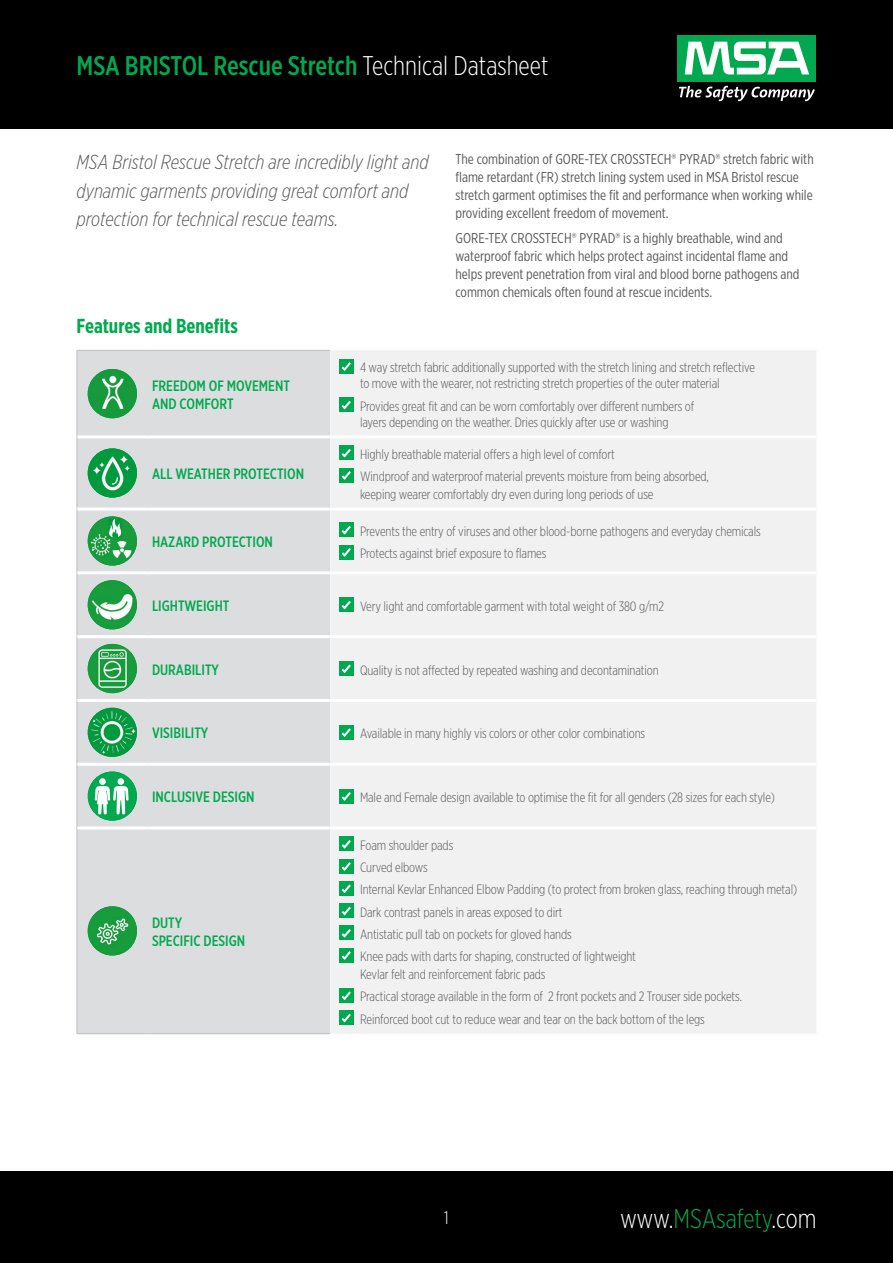
<style>
.page{position:relative;width:893px;height:1263px;background:#fff}
.page>*{position:absolute;margin:0;border:0;box-sizing:border-box;transform-origin:0 0}
.t1{font:500 27px "Gotham X Narrow";color:#00a94f}
.t2{font:300 27px "Gotham X Narrow";letter-spacing:-.005em;color:#00a94f}
.t3{font:italic 300 20.25px/28.5px "Gotham X Narrow";color:#58595b}
.t4{font:700 20.25px "Gotham X Narrow";color:#00a94f}
.t5{font:300 18px "Gotham X Narrow";color:#fff}
.t6{font:500 15px/18px "Gotham X Narrow";color:#00a94f}
.t7{font:14.25px/18px "Gotham X Narrow";color:#58595b}
.t8{font:300 13.5px/22.2px "Gotham X Narrow";letter-spacing:-.01em;color:#58595b}
.s1{font-weight:300;color:#fff}
.s2{color:#fff}
</style>
<div class="page">
<div style="left:0;top:1171px;width:893px;height:92px;background:#000"></div>
<div style="left:0;top:0;width:893px;height:129px;background:#000"></div>
<div style="left:677px;top:35px;width:139px;height:46px;background:#00a94f"></div>
<svg style="left:685px;top:42px;width:124px;height:32px"></svg>
<svg style="left:679px;top:86px;width:136px;height:15px"></svg>
<div style="left:78px;top:351px;width:252px;height:682px;background:#dcddde"></div>
<div style="left:330px;top:350px;width:486px;height:684px;background:#f1f1f2"></div>
<hr style="left:77px;top:350px;width:71px;height:1px;background:#bcbec0">
<hr style="left:148px;top:350px;width:182px;height:1px;background:#bcbec0">
<hr style="left:77px;top:1033px;width:71px;height:1px;background:#bcbec0">
<hr style="left:148px;top:1033px;width:182px;height:1px;background:#bcbec0">
<hr style="left:77px;top:351px;width:1px;height:86px;background:#bcbec0">
<hr style="left:77px;top:437px;width:1px;height:72px;background:#bcbec0">
<hr style="left:77px;top:509px;width:1px;height:64px;background:#bcbec0">
<hr style="left:77px;top:573px;width:1px;height:64px;background:#bcbec0">
<hr style="left:77px;top:637px;width:1px;height:63px;background:#bcbec0">
<hr style="left:77px;top:700px;width:1px;height:64px;background:#bcbec0">
<hr style="left:77px;top:764px;width:1px;height:64px;background:#bcbec0">
<hr style="left:77px;top:828px;width:1px;height:205px;background:#bcbec0">
<hr style="left:77px;top:435px;width:71px;height:3px;background:#fff">
<hr style="left:148px;top:435px;width:182px;height:3px;background:#fff">
<hr style="left:77px;top:508px;width:71px;height:3px;background:#fff">
<hr style="left:148px;top:508px;width:182px;height:3px;background:#fff">
<hr style="left:77px;top:571px;width:71px;height:3px;background:#fff">
<hr style="left:148px;top:571px;width:182px;height:3px;background:#fff">
<hr style="left:77px;top:635px;width:71px;height:3px;background:#fff">
<hr style="left:148px;top:635px;width:182px;height:3px;background:#fff">
<hr style="left:77px;top:699px;width:71px;height:3px;background:#fff">
<hr style="left:148px;top:699px;width:182px;height:3px;background:#fff">
<hr style="left:77px;top:763px;width:71px;height:3px;background:#fff">
<hr style="left:148px;top:763px;width:182px;height:3px;background:#fff">
<hr style="left:77px;top:826px;width:71px;height:3px;background:#fff">
<hr style="left:148px;top:826px;width:182px;height:3px;background:#fff">
<hr style="left:330px;top:435px;width:486px;height:3px;background:#fff">
<hr style="left:330px;top:508px;width:486px;height:3px;background:#fff">
<hr style="left:330px;top:571px;width:486px;height:3px;background:#fff">
<hr style="left:330px;top:635px;width:486px;height:3px;background:#fff">
<hr style="left:330px;top:699px;width:486px;height:3px;background:#fff">
<hr style="left:330px;top:763px;width:486px;height:3px;background:#fff">
<hr style="left:330px;top:826px;width:486px;height:3px;background:#fff">
<img style="left:88px;top:369px;width:49px;height:49px;border-radius:25px">
<div style="left:339px;top:359px;width:14px;height:15px;background:#00a94f"></div>
<svg style="left:341px;top:362px;width:10px;height:9px"></svg>
<div style="left:339px;top:397px;width:14px;height:15px;background:#00a94f"></div>
<svg style="left:341px;top:400px;width:10px;height:10px"></svg>
<img style="left:88px;top:448px;width:49px;height:50px;border-radius:25px">
<div style="left:339px;top:445px;width:14px;height:15px;background:#00a94f"></div>
<svg style="left:341px;top:449px;width:10px;height:9px"></svg>
<div style="left:339px;top:468px;width:14px;height:14px;background:#00a94f"></div>
<svg style="left:341px;top:471px;width:10px;height:9px"></svg>
<img style="left:88px;top:516px;width:49px;height:50px;border-radius:25px">
<div style="left:339px;top:522px;width:14px;height:15px;background:#00a94f"></div>
<svg style="left:341px;top:525px;width:10px;height:10px"></svg>
<div style="left:339px;top:545px;width:14px;height:14px;background:#00a94f"></div>
<svg style="left:341px;top:548px;width:10px;height:9px"></svg>
<img style="left:88px;top:580px;width:49px;height:49px;border-radius:25px">
<div style="left:339px;top:597px;width:14px;height:15px;background:#00a94f"></div>
<svg style="left:341px;top:600px;width:10px;height:10px"></svg>
<img style="left:88px;top:644px;width:49px;height:49px;border-radius:25px">
<div style="left:339px;top:661px;width:14px;height:15px;background:#00a94f"></div>
<svg style="left:341px;top:664px;width:10px;height:10px"></svg>
<img style="left:88px;top:708px;width:49px;height:49px">
<div style="left:339px;top:725px;width:14px;height:15px;background:#00a94f"></div>
<svg style="left:341px;top:728px;width:10px;height:9px"></svg>
<div style="left:88px;top:771px;width:49px;height:50px;background:#00a94f;border-radius:50%"></div>
<svg style="left:95px;top:778px;width:34px;height:36px"></svg>
<div style="left:339px;top:789px;width:14px;height:14px;background:#00a94f"></div>
<svg style="left:341px;top:792px;width:10px;height:9px"></svg>
<img style="left:88px;top:906px;width:49px;height:49px;border-radius:25px">
<div style="left:339px;top:837px;width:14px;height:14px;background:#00a94f"></div>
<svg style="left:341px;top:840px;width:10px;height:9px"></svg>
<div style="left:339px;top:859px;width:14px;height:14px;background:#00a94f"></div>
<svg style="left:341px;top:862px;width:10px;height:9px"></svg>
<div style="left:339px;top:881px;width:14px;height:15px;background:#00a94f"></div>
<svg style="left:341px;top:884px;width:10px;height:10px"></svg>
<div style="left:339px;top:903px;width:14px;height:15px;background:#00a94f"></div>
<svg style="left:341px;top:906px;width:10px;height:10px"></svg>
<div style="left:339px;top:926px;width:14px;height:14px;background:#00a94f"></div>
<svg style="left:341px;top:929px;width:10px;height:9px"></svg>
<div style="left:339px;top:948px;width:14px;height:14px;background:#00a94f"></div>
<svg style="left:341px;top:951px;width:10px;height:9px"></svg>
<div style="left:339px;top:988px;width:14px;height:15px;background:#00a94f"></div>
<svg style="left:341px;top:991px;width:10px;height:10px"></svg>
<div style="left:339px;top:1010px;width:14px;height:15px;background:#00a94f"></div>
<svg style="left:341px;top:1013px;width:10px;height:10px"></svg>
<h1 class="t1" style="left:77px;top:49px;width:473px">MSA BRISTOL Rescue Stretch <span class="s1">Technical Datasheet</span></h1>
<h2 class="t3" style="left:77px;top:148px;width:354px">MSA Bristol Rescue Stretch are incredibly light and dynamic garments providing great comfort and protection for technical rescue teams.</h2>
<p class="t7" style="left:455px;top:150px;width:360px">The combination of GORE-TEX CROSSTECH® PYRAD® stretch fabric with flame retardant (FR) stretch lining system used in MSA Bristol rescue stretch garment optimises the fit and performance when working while providing excellent freedom of movement.</p>
<p class="t7" style="left:455px;top:228px;width:346px">GORE-TEX CROSSTECH® PYRAD® is a highly breathable, wind and waterproof fabric which helps protect against incidental flame and helps prevent penetration from viral and blood borne pathogens and common chemicals often found at rescue incidents.</p>
<h2 class="t4" style="left:77px;top:314px;width:163px">Features and Benefits</h2>
<p class="t6" style="left:152px;top:376px;width:139px">FREEDOM OF MOVEMENT<br>AND COMFORT</p>
<p class="t6" style="left:152px;top:464px;width:154px">ALL WEATHER PROTECTION</p>
<p class="t8" style="left:360px;top:359px;width:396px;line-height:16.2px">4 way stretch fabric additionally supported with the stretch lining and stretch reflective to move with the wearer, not restricting stretch properties of the outer material</p>
<p class="t8" style="left:360px;top:398px;width:336px;line-height:16.2px">Provides great fit and can be worn comfortably over different numbers of layers depending on the weather. Dries quickly after use or washing</p>
<p class="t8" style="left:360px;top:443px;width:350px">Highly breathable material offers a high level of comfort<br>Windproof and waterproof material prevents moisture from being absorbed,</p>
<p class="t8" style="left:360px;top:483px;width:295px">keeping wearer comfortably dry even during long periods of use</p>
<p class="t6" style="left:152px;top:532px;width:122px">HAZARD PROTECTION</p>
<p class="t8" style="left:360px;top:520px;width:402px">Prevents the entry of viruses and other blood-borne pathogens and everyday chemicals<br>Protects against brief exposure to flames</p>
<p class="t6" style="left:152px;top:596px;width:79px">LIGHTWEIGHT</p>
<p class="t8" style="left:360px;top:595px;width:306px">Very light and comfortable garment with total weight of 380 g/m2</p>
<p class="t6" style="left:152px;top:660px;width:68px">DURABILITY</p>
<p class="t8" style="left:360px;top:658px;width:300px">Quality is not affected by repeated washing and decontamination</p>
<p class="t6" style="left:152px;top:724px;width:58px">VISIBILITY</p>
<p class="t8" style="left:360px;top:722px;width:287px">Available in many highly vis colors or other color combinations</p>
<p class="t6" style="left:152px;top:788px;width:104px">INCLUSIVE DESIGN</p>
<p class="t8" style="left:360px;top:786px;width:416px">Male and Female design available to optimise the fit for all genders (28 sizes for each style)</p>
<p class="t6" style="left:152px;top:913px;width:95px">DUTY<br>SPECIFIC DESIGN</p>
<p class="t8" style="left:360px;top:834px;width:439px">Foam shoulder pads<br>Curved elbows<br>Internal Kevlar Enhanced Elbow Padding (to protect from broken glass, reaching through metal)<br>Dark contrast panels in areas exposed to dirt<br>Antistatic pull tab on pockets for gloved hands<br>Knee pads with darts for shaping, constructed of lightweight</p>
<p class="t8" style="left:360px;top:963px;width:384px">Kevlar felt and reinforcement fabric pads<br>Practical storage available in the form of 2 front pockets and 2 Trouser side pockets.<br>Reinforced boot cut to reduce wear and tear on the back bottom of the legs</p>
<h3 class="t5" style="left:444px;top:1207px;width:6px">1</h3>
<h1 class="t2" style="left:620px;top:1203px;width:198px"><span class="s2">www.</span>MSAsafety<span class="s2">.com</span></h1>
</div>
